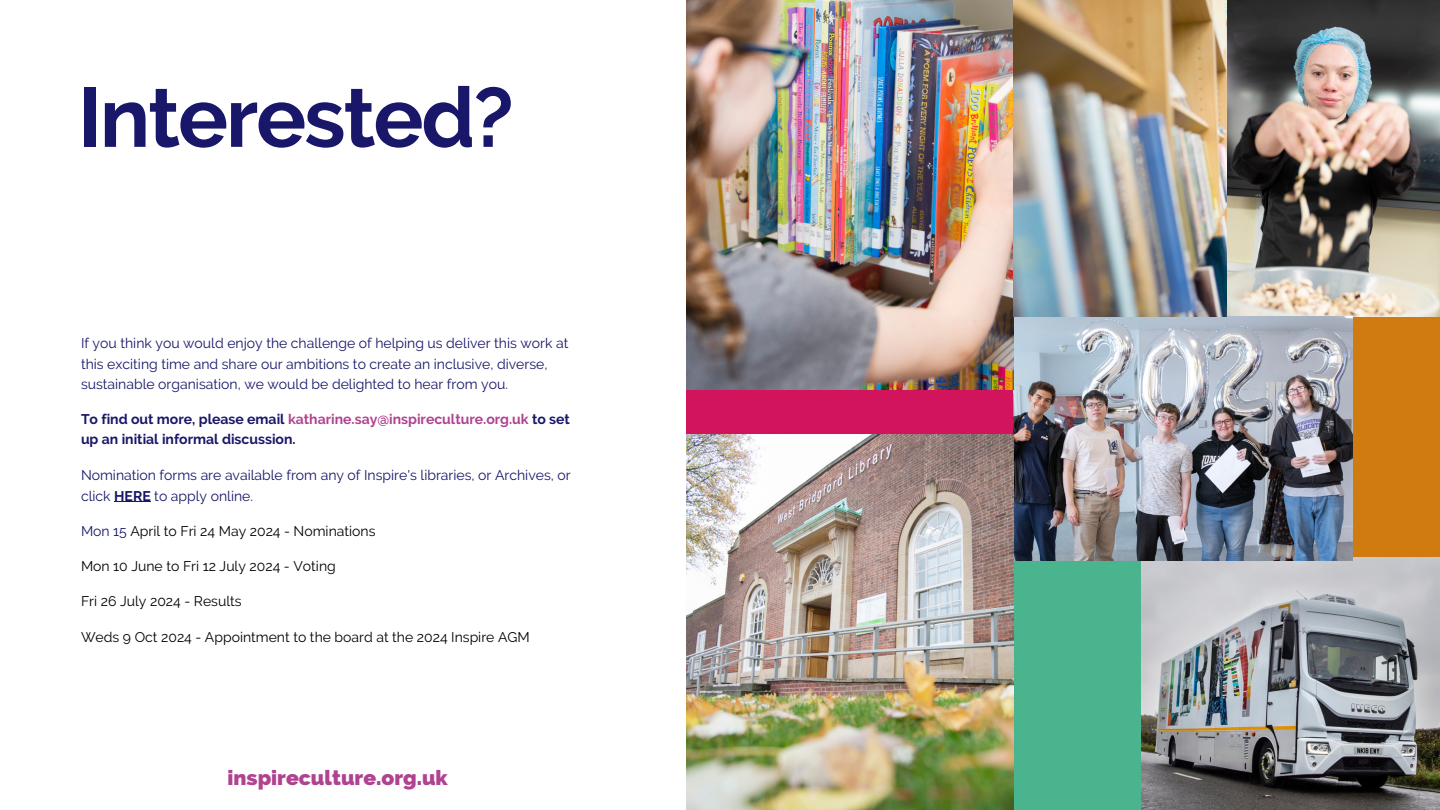
<style>
.page{position:relative;width:1440px;height:810px;background:#fff}
.page>*{position:absolute;margin:0;border:0;box-sizing:border-box;transform-origin:0 0}
.t1{font:700 83.5px "Raleway";letter-spacing:-.025em;color:#191769}
.t2{font:800 21px "Raleway";color:#b04390}
.t3{font:14px/20.2px "Raleway";color:#191769}
.t4{font:14px "Raleway";color:#000}
.t5{font:700 14px/20.2px "Raleway";color:#191769}
.s1{color:#b04390}
.s2{font-weight:700}
.s3{color:#191769}
</style>
<div class="page">
<div style="left:1227px;top:317px;width:213px;height:241px;background:#cf7b10"></div>
<div style="left:1003px;top:534px;width:138px;height:276px;background:#4ab48f"></div>
<img style="left:1013px;top:0;width:427px;height:316px">
<img style="left:1141px;top:558px;width:299px;height:252px">
<img style="left:1013px;top:317px;width:339px;height:244px">
<img style="left:686px;top:0;width:327px;height:390px">
<div style="left:686px;top:390px;width:327px;height:72px;background:#d2145c"></div>
<img style="left:686px;top:435px;width:327px;height:375px">
<hr style="left:114px;top:501px;width:37px;height:1px;background:#191769">
<h1 class="t1" style="left:78px;top:68px;width:437px">Interested?</h1>
<p class="t3" style="left:81px;top:333px;width:489px">If you think you would enjoy the challenge of helping us deliver this work at this exciting time and share our ambitions to create an inclusive, diverse, sustainable organisation, we would be delighted to hear from you.</p>
<p class="t5" style="left:81px;top:409px;width:491px">To find out more, please email <span class="s1">katharine.say@inspireculture.org.uk</span> to set up an initial informal discussion.</p>
<p class="t3" style="left:81px;top:465px;width:491px">Nomination forms are available from any of Inspire's libraries, or Archives, or click <span class="s2">HERE</span> to apply online.</p>
<p class="t4" style="left:81px;top:523px;width:296px"><span class="s3">Mon 15</span> April to Fri 24 May 2024 - Nominations</p>
<p class="t4" style="left:81px;top:558px;width:256px">Mon 10 June to Fri 12 July 2024 - Voting</p>
<p class="t4" style="left:81px;top:593px;width:162px">Fri 26 July 2024 - Results</p>
<p class="t4" style="left:81px;top:629px;width:450px">Weds 9 Oct 2024 - Appointment to the board at the 2024 Inspire AGM</p>
<h2 class="t2" style="left:228px;top:765px;width:222px">inspireculture.org.uk</h2>
</div>
